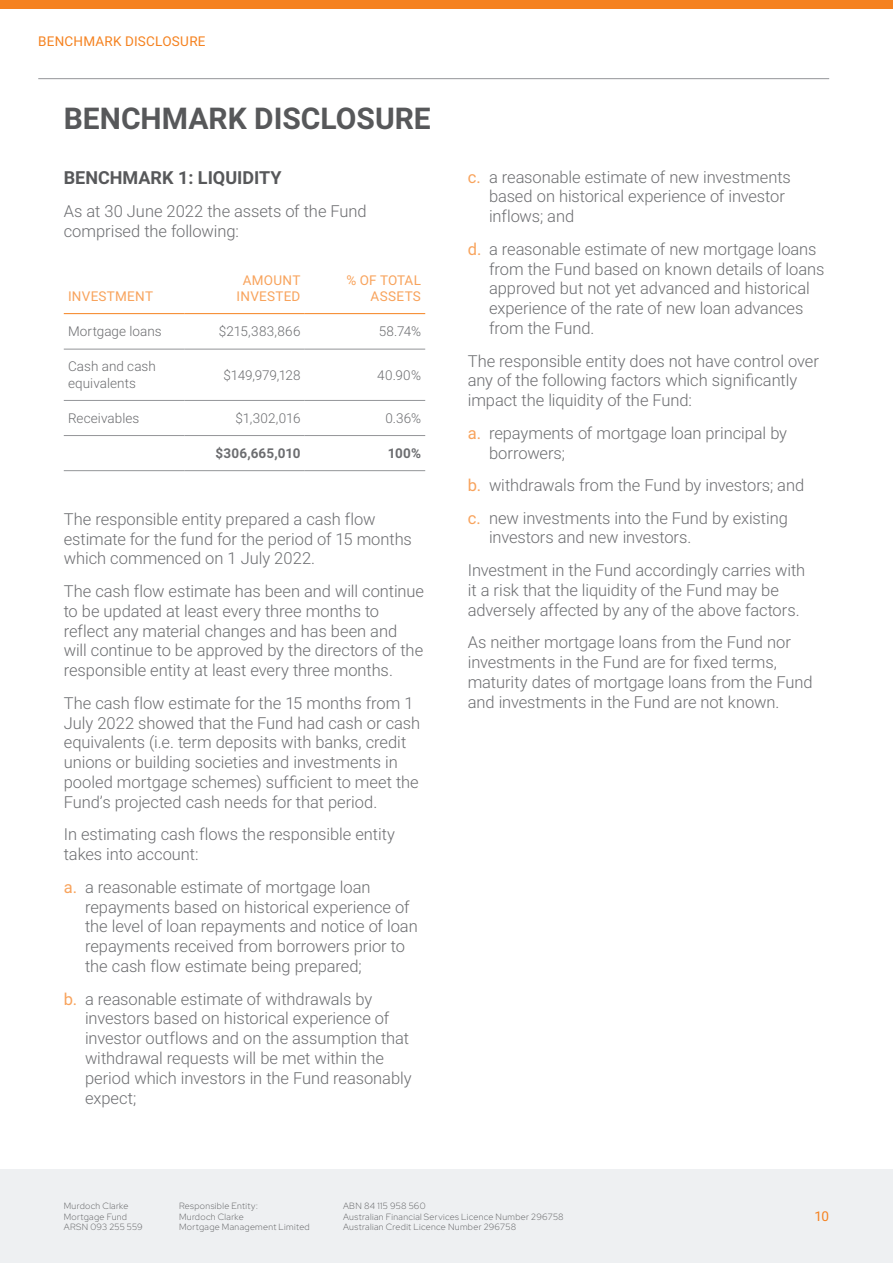
<style>
.page{position:relative;width:893px;height:1263px;background:#fff}
.page>*{position:absolute;margin:0;border:0;box-sizing:border-box;transform-origin:0 0}
.t1{font:700 30px "Roboto";color:#57585a}
.t2{font:700 18px "Roboto";color:#57585a}
.Body{font:300 16.5px/19.8px "Roboto";letter-spacing:-.005em;color:#6c6d70}
.Table_Body{font:300 13.5px/16.2px "Roboto";letter-spacing:.005em;color:#6c6d70}
.Table_Heading_2{font:13.5px/16.2px "Roboto";letter-spacing:.02em;color:#f8a35c;text-align:center}
.Body-2{font:13.5px "Roboto";letter-spacing:.015em;color:#f58220}
.Table_Heading_2-2{font:700 13.5px "Roboto";letter-spacing:.015em;color:#6c6d70}
.t3{font:300 9px/10.8px "Red Hat Display";letter-spacing:.04em;color:#57585a}
.s1{font-weight:400;color:#f8a35c}
</style>
<div class="page">
<hr style="left:38px;top:78px;width:791px;height:1px;background:#939598">
<div style="left:0;top:0;width:893px;height:9px;background:#f58220"></div>
<div style="left:0;top:1169px;width:893px;height:94px;background:#eef0f2"></div>
<hr style="left:64px;top:435px;width:120px;height:1px;background:#939598">
<hr style="left:184px;top:435px;width:121px;height:1px;background:#939598">
<hr style="left:305px;top:435px;width:120px;height:1px;background:#939598">
<hr style="left:64px;top:470px;width:120px;height:1px;background:#939598">
<hr style="left:184px;top:470px;width:121px;height:1px;background:#939598">
<hr style="left:305px;top:470px;width:120px;height:1px;background:#939598">
<hr style="left:64px;top:313px;width:120px;height:1px;background:#f58220">
<hr style="left:184px;top:313px;width:121px;height:1px;background:#f58220">
<hr style="left:305px;top:313px;width:120px;height:1px;background:#f58220">
<hr style="left:64px;top:349px;width:120px;height:1px;background:#939598">
<hr style="left:184px;top:349px;width:121px;height:1px;background:#939598">
<hr style="left:305px;top:349px;width:120px;height:1px;background:#939598">
<hr style="left:64px;top:400px;width:120px;height:1px;background:#939598">
<hr style="left:184px;top:400px;width:121px;height:1px;background:#939598">
<hr style="left:305px;top:400px;width:120px;height:1px;background:#939598">
<p class="Body-2" style="left:38px;top:31px;width:169px">BENCHMARK DISCLOSURE</p>
<h2 class="t1" style="left:64px;top:97px;width:368px">BENCHMARK DISCLOSURE</h2>
<h4 class="t2" style="left:64px;top:165px;width:219px">BENCHMARK 1: LIQUIDITY</h4>
<p class="Body" style="left:64px;top:201px;width:304px">As at 30 June 2022 the assets of the Fund comprised the following:</p>
<p class="Table_Heading_2" style="left:68px;top:287px;width:87px">INVESTMENT</p>
<p class="Table_Heading_2" style="left:237px;top:271px;width:65px">AMOUNT<br>INVESTED</p>
<p class="Table_Heading_2" style="left:346px;top:271px;width:76px;text-align:right">% OF TOTAL<br>ASSETS</p>
<p class="Table_Body" style="left:68px;top:323px;width:95px">Mortgage loans</p>
<p class="Table_Body" style="left:219px;top:323px;width:83px">$215,383,866</p>
<p class="Table_Body" style="left:379px;top:323px;width:44px">58.74%</p>
<p class="Table_Body" style="left:68px;top:358px;width:89px">Cash and cash equivalents</p>
<p class="Table_Body" style="left:223px;top:366px;width:79px">$149,979,128</p>
<p class="Table_Body" style="left:377px;top:366px;width:45px">40.90%</p>
<p class="Table_Body" style="left:68px;top:409px;width:73px">Receivables</p>
<p class="Table_Body" style="left:235px;top:409px;width:67px">$1,302,016</p>
<p class="Table_Body" style="left:385px;top:409px;width:37px">0.36%</p>
<p class="Table_Heading_2-2" style="left:216px;top:444px;width:86px">$306,665,010</p>
<p class="Table_Heading_2-2" style="left:388px;top:444px;width:35px">100%</p>
<p class="Body" style="left:64px;top:508px;width:350px">The responsible entity prepared a cash flow estimate for the fund for the period of 15 months which commenced on 1 July 2022.</p>
<p class="Body" style="left:64px;top:581px;width:362px">The cash flow estimate has been and will continue to be updated at least every three months to reflect any material changes and has been and will continue to be approved by the directors of the responsible entity at least every three months.</p>
<p class="Body" style="left:64px;top:692px;width:358px">The cash flow estimate for the 15 months from 1<br>July 2022 showed that the Fund had cash or cash equivalents (i.e. term deposits with banks, credit unions or building societies and investments in pooled mortgage schemes) sufficient to meet the Fund’s projected cash needs for that period.</p>
<p class="Body" style="left:64px;top:824px;width:333px">In estimating cash flows the responsible entity takes into account:</p>
<p class="Body" style="left:85px;top:876px;width:334px;text-indent:-21px"><span class="s1">a.</span> a reasonable estimate of mortgage loan repayments based on historical experience of the level of loan repayments and notice of loan repayments received from borrowers prior to the cash flow estimate being prepared;</p>
<p class="Body" style="left:85px;top:988px;width:328px;text-indent:-21px"><span class="s1">b.</span> a reasonable estimate of withdrawals by investors based on historical experience of investor outflows and on the assumption that withdrawal requests will be met within the period which investors in the Fund reasonably expect;</p>
<p class="Body" style="left:489px;top:166px;width:303px;text-indent:-21px"><span class="s1">c.</span> a reasonable estimate of new investments based on historical experience of investor inflows; and</p>
<p class="Body" style="left:489px;top:238px;width:337px;text-indent:-21px"><span class="s1">d.</span> a reasonable estimate of new mortgage loans from the Fund based on known details of loans approved but not yet advanced and historical experience of the rate of new loan advances from the Fund.</p>
<p class="Body" style="left:468px;top:350px;width:353px">The responsible entity does not have control over any of the following factors which significantly impact the liquidity of the Fund:</p>
<p class="Body" style="left:489px;top:422px;width:300px;text-indent:-21px"><span class="s1">a.</span> repayments of mortgage loan principal by borrowers;</p>
<p class="Body" style="left:468px;top:475px;width:338px"><span class="s1">b.</span> withdrawals from the Fund by investors; and</p>
<p class="Body" style="left:489px;top:507px;width:300px;text-indent:-21px"><span class="s1">c.</span> new investments into the Fund by existing investors and new investors.</p>
<p class="Body" style="left:468px;top:560px;width:339px">Investment in the Fund accordingly carries with it a risk that the liquidity of the Fund may be adversely affected by any of the above factors.</p>
<p class="Body" style="left:468px;top:632px;width:346px">As neither mortgage loans from the Fund nor investments in the Fund are for fixed terms, maturity dates of mortgage loans from the Fund and investments in the Fund are not known.</p>
<p class="t3" style="left:64px;top:1200px;width:80px">Murdoch Clarke<br>Mortgage Fund<br>ARSN 093 255 559</p>
<p class="t3" style="left:343px;top:1200px;width:222px">ABN 84 115 958 560<br>Australian Financial Services Licence Number 296758<br>Australian Credit Licence Number 296758</p>
<p class="t3" style="left:179px;top:1200px;width:132px">Responsible Entity:<br>Murdoch Clarke<br>Mortgage Management Limited</p>
<p class="Body-2" style="left:814px;top:1207px;width:16px">10</p>
</div>
